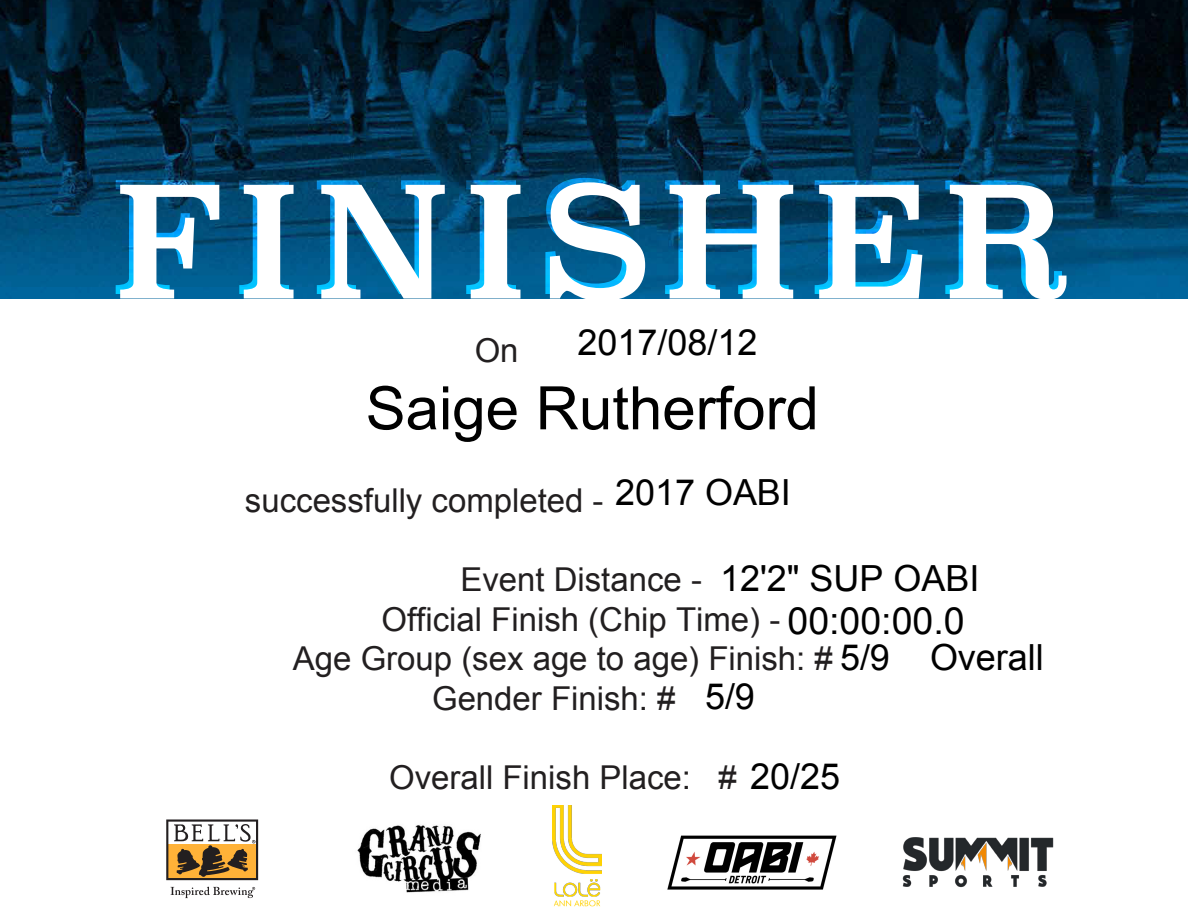
<style>
.page{position:relative;width:1188px;height:918px;background:#fff}
.page>*{position:absolute;margin:0;border:0;box-sizing:border-box;transform-origin:0 0}
.t1{font:153px "Superclarendon";letter-spacing:.1em;color:#fff}
.t2{font:60px "Arial";color:#000}
.t3{font:37.5px "Arial";color:#000}
.t4{font:36px "Arial";color:#000}
.t5{font:32.85px "Arial";color:#221f20}
.s1{font-size:36px;color:#000}
</style>
<div class="page">
<img style="left:0;top:0;width:1188px;height:298px">
<svg style="left:171px;top:887px;width:84px;height:11px"></svg>
<svg style="left:166px;top:819px;width:92px;height:61px"></svg>
<img style="left:357px;top:825px;width:124px;height:68px">
<img style="left:552px;top:805px;width:50px;height:102px">
<img style="left:902px;top:837px;width:152px;height:51px">
<img style="left:667px;top:835px;width:170px;height:55px">
<h1 class="t1" style="left:110px;top:135px;width:957px">FINISHER</h1>
<p class="t5" style="left:475px;top:328px;width:45px">On</p>
<p class="t4" style="left:578px;top:323px;width:182px">2017/08/12</p>
<h2 class="t2" style="left:366px;top:375px;width:455px">Saige Rutherford</h2>
<p class="t5" style="left:245px;top:479px;width:360px">successfully completed -</p>
<p class="t4" style="left:615px;top:473px;width:177px">2017 OABI</p>
<p class="t4" style="left:720px;top:558px;width:261px">12'2" SUP OABI</p>
<p class="t5" style="left:460px;top:558px;width:243px">Event Distance -</p>
<p class="t5" style="left:382px;top:598px;width:400px">Official Finish (Chip Time) -</p>
<p class="t5" style="left:293px;top:637px;width:599px">Age Group (sex age to age) Finish: # <span class="s1">5/9</span></p>
<p class="t5" style="left:432px;top:677px;width:245px">Gender Finish: #</p>
<p class="t3" style="left:788px;top:600px;width:179px">00:00:00.0</p>
<p class="t4" style="left:930px;top:638px;width:115px">Overall</p>
<p class="t4" style="left:705px;top:677px;width:52px">5/9</p>
<p class="t5" style="left:389px;top:756px;width:452px">Overall Finish Place: # <span class="s1">20/25</span></p>
</div>
